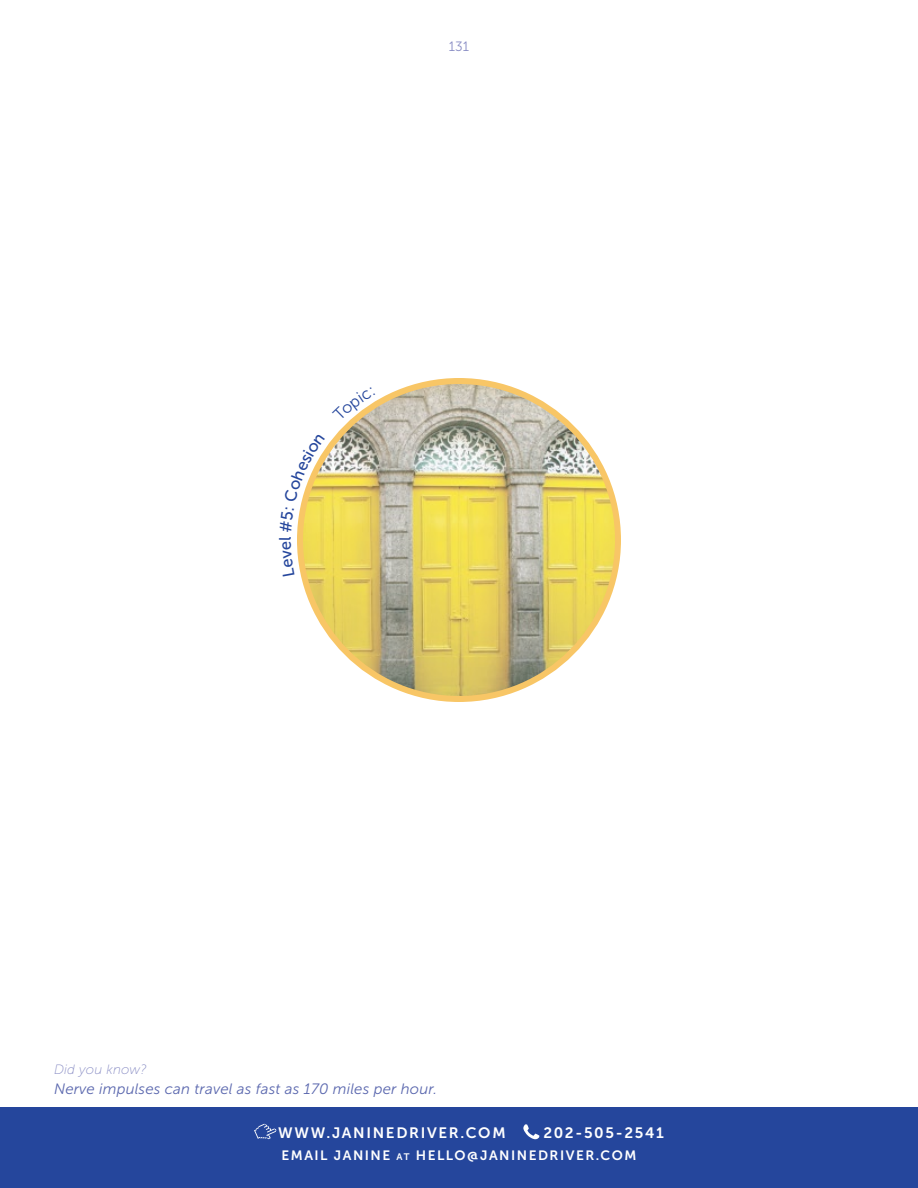
<style>
.page{position:relative;width:918px;height:1188px;background:#fff}
.page>*{position:absolute;margin:0;border:0;box-sizing:border-box;transform-origin:0 0}
.WorkbookQuotes{font:italic 15px "Museo Sans 300";letter-spacing:.01em;color:#5a67ae}
.t1{font:15px "Museo Sans 700";letter-spacing:.11em;color:#fff}
.t2{font:13.5px "Museo Sans 700";letter-spacing:.11em;color:#fff}
.WorkbookDidYouKnow{font:italic 13.5px "Museo Sans 100";letter-spacing:.01em;color:#888cc4}
.t3{font:13.5px "Museo Sans 300";color:#888cc4}
.s1{font-size:9.45px}
</style>
<div class="page">
<img style="left:300px;top:381px;width:318px;height:318px;border-radius:159px">
<div style="left:0;top:1107px;width:918px;height:81px;background:#25469c"></div>
<svg style="left:254px;top:1124px;width:23px;height:15px"></svg>
<svg style="left:523px;top:1124px;width:16px;height:15px"></svg>
<svg style="left:349px;top:401px;width:26px;height:20px"></svg>
<svg style="left:297px;top:449px;width:28px;height:127px"></svg>
<p class="t3" style="left:449px;top:39px;width:22px">131</p>
<p class="WorkbookDidYouKnow" style="left:54px;top:1063px;width:94px">Did you know?</p>
<p class="WorkbookQuotes" style="left:54px;top:1080px;width:385px">Nerve impulses can travel as fast as 170 miles per hour.</p>
<p class="t1" style="left:278px;top:1124px;width:229px">WWW.JANINEDRIVER.COM</p>
<p class="t1" style="left:543px;top:1124px;width:122px">202-505-2541</p>
<p class="t2" style="left:282px;top:1147px;width:356px">EMAIL JANINE <span class="s1">at</span> HELLO@JANINEDRIVER.COM</p>
</div>
